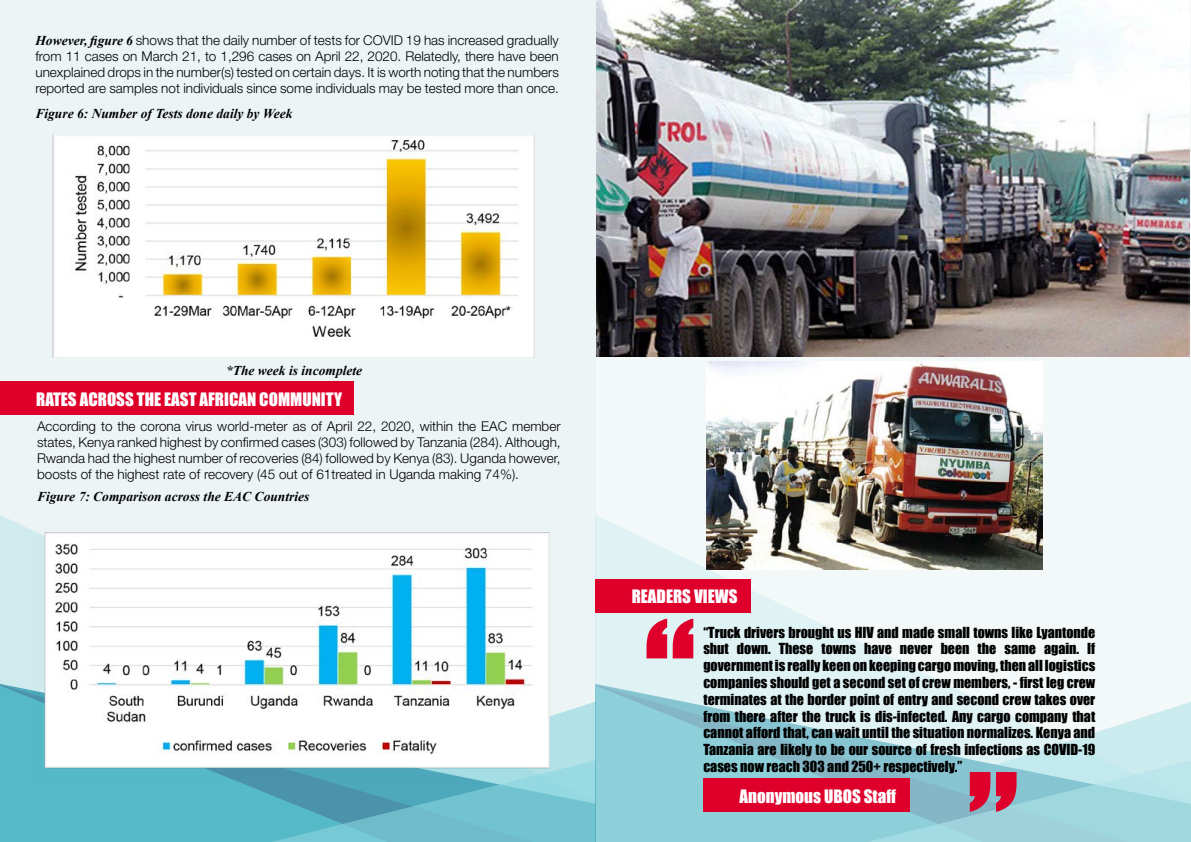
<style>
.page{position:relative;width:1191px;height:842px;background:#fff}
.page>*{position:absolute;margin:0;border:0;box-sizing:border-box;transform-origin:0 0}
.t1{font:17px "Impact";color:#fff}
.t2{font:14px/16.8px "Impact";color:#000;text-align:justify}
.t3{font:300 13.5px/16.2px "Helvetica Neue LT Std";color:#000;text-align:justify}
.t4{font:italic 700 13.5px "Times New Roman";color:#000}
.s1{font-family:"Times New Roman";font-weight:700;font-style:italic}
</style>
<div class="page">
<div style="left:0;top:0;width:595px;height:842px;background:#e9f2f3"></div>
<div style="left:0;top:515px;width:36px;height:169px;background:#cfebee"></div>
<svg style="left:0;top:684px;width:595px;height:74px;fill:#b2e2e8"></svg>
<div style="left:0;top:685px;width:189px;height:157px;background:#56b9c7"></div>
<svg style="left:189px;top:758px;width:406px;height:84px;background:#64b8c7"></svg>
<div style="left:595px;top:0;width:596px;height:842px;background:#f3f8f8"></div>
<svg style="left:595px;top:511px;width:448px;height:173px"></svg>
<svg style="left:595px;top:684px;width:596px;height:74px;fill:#cbebef"></svg>
<svg style="left:983px;top:685px;width:146px;height:73px"></svg>
<svg style="left:595px;top:685px;width:388px;height:157px;background:#a8d8e0"></svg>
<img style="left:53px;top:135px;width:482px;height:222px">
<div style="left:0;top:382px;width:353px;height:33px;background:#de002b"></div>
<img style="left:36px;top:532px;width:524px;height:246px">
<div style="left:595px;top:579px;width:156px;height:33px;background:#de002b"></div>
<div style="left:703px;top:779px;width:207px;height:33px;background:#de002b"></div>
<svg style="left:784px;top:758px;width:407px;height:84px;background:#a6aebd"></svg>
<svg style="left:646px;top:619px;width:47px;height:39px;background:#de4464"></svg>
<img style="left:596px;top:0;width:593px;height:356px">
<img style="left:707px;top:361px;width:335px;height:208px">
<p class="t3" style="left:35px;top:31px;width:525px"><span class="s1">However, figure 6</span> shows that the daily number of tests for COVID 19 has increased gradually from 11 cases on March 21, to 1,296 cases on April 22, 2020. Relatedly, there have been unexplained drops in the number(s) tested on certain days. It is worth noting that the numbers reported are samples not individuals since some individuals may be tested more than once.</p>
<p class="t4" style="left:35px;top:105px;width:258px">Figure 6: Number of Tests done daily by Week</p>
<p class="t4" style="left:226px;top:361px;width:138px">*The week is incomplete</p>
<p class="t1" style="left:36px;top:386px;width:307px">RATES ACROSS THE EAST AFRICAN COMMUNITY</p>
<p class="t3" style="left:37px;top:418px;width:525px">According to the corona virus world-meter as of April 22, 2020, within the EAC member states, Kenya ranked highest by confirmed cases (303) followed by Tanzania (284). Although, Rwanda had the highest number of recoveries (84) followed by Kenya (83). Uganda however, boosts of the highest rate of recovery (45 out of 61treated in Uganda making 74%).</p>
<p class="t4" style="left:37px;top:487px;width:274px">Figure 7: Comparison across the EAC Countries</p>
<p class="t1" style="left:631px;top:584px;width:107px">READERS VIEWS</p>
<p class="t2" style="left:703px;top:623px;width:393px">“Truck drivers brought us HIV and made small towns like Lyantonde shut down. These towns have never been the same again. If government is really keen on keeping cargo moving, then all logistics companies should get a second set of crew members, - first leg crew terminates at the border point of entry and second crew takes over from there after the truck is dis-infected. Any cargo company that cannot afford that, can wait until the situation normalizes. Kenya and Tanzania are likely to be our source of fresh infections as COVID-19 cases now reach 303 and 250+ respectively.”</p>
<p class="t1" style="left:739px;top:783px;width:158px">Anonymous UBOS Staff</p>
</div>
